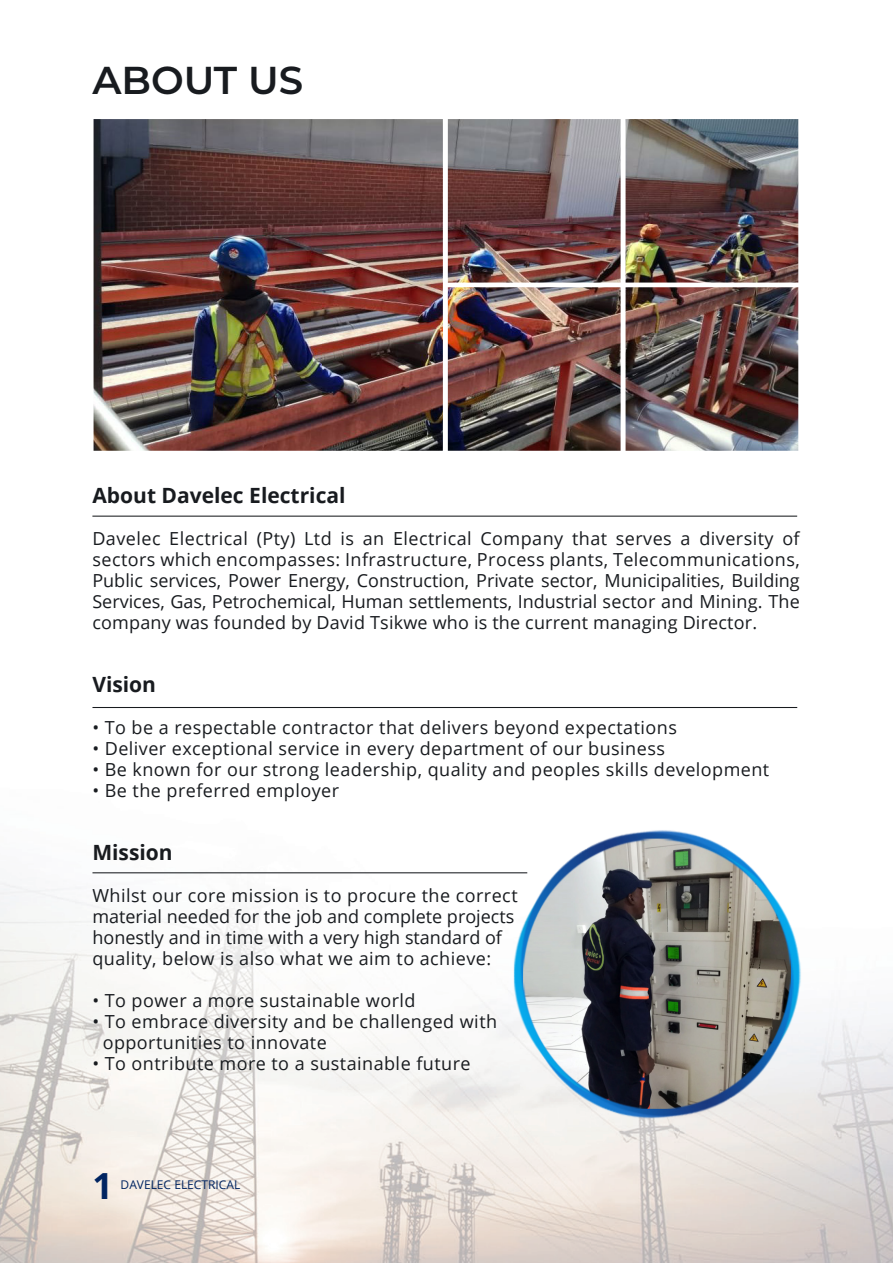
<style>
.page{position:relative;width:893px;height:1263px;background:#fff}
.page>*{position:absolute;margin:0;border:0;box-sizing:border-box;transform-origin:0 0}
.t1{font:600 38.85px "Montserrat";color:#181b1f}
.Big_Title{font:700 36px "Open Sans";color:#002461}
.t2{font:700 21px "Open Sans";color:#181b1f}
.t3{font:18px/21px "Open Sans";letter-spacing:.025em;color:#181b1f;text-align:justify}
.t4{font:18px "Open Sans";color:#181b1f}
.Body_Text{font:12px "Open Sans";color:#002461}
</style>
<div class="page">
<img style="left:0;top:873px;width:893px;height:390px">
<img style="left:94px;top:119px;width:704px;height:332px">
<hr style="left:92px;top:872px;width:435px;height:1px;background:#181b1f">
<img style="left:509px;top:830px;width:298px;height:295px">
<hr style="left:92px;top:707px;width:705px;height:1px;background:#181b1f">
<hr style="left:92px;top:516px;width:705px;height:1px;background:#181b1f">
<p class="t1" style="left:92px;top:52px;width:212px">ABOUT US</p>
<p class="t2" style="left:92px;top:480px;width:255px">About Davelec Electrical</p>
<p class="t3" style="left:92px;top:527px;width:709px">Davelec Electrical (Pty) Ltd is an Electrical Company that serves a diversity of sectors which encompasses: Infrastructure, Process plants, Telecommunications, Public services, Power Energy, Construction, Private sector, Municipalities, Building Services, Gas, Petrochemical, Human settlements, Industrial sector and Mining. The company was founded by David Tsikwe who is the current managing Director.</p>
<p class="t2" style="left:92px;top:669px;width:65px">Vision</p>
<p class="t3" style="left:92px;top:716px;width:586px">• To be a respectable contractor that delivers beyond expectations</p>
<p class="t3" style="left:92px;top:737px;width:574px">• Deliver exceptional service in every department of our business</p>
<p class="t3" style="left:92px;top:758px;width:678px">• Be known for our strong leadership, quality and peoples skills development</p>
<p class="t3" style="left:92px;top:779px;width:248px">• Be the preferred employer</p>
<p class="t2" style="left:92px;top:837px;width:82px">Mission</p>
<p class="t3" style="left:92px;top:884px;width:427px">Whilst our core mission is to procure the correct</p>
<p class="t4" style="left:92px;top:904px;width:423px">material needed for the job and complete projects</p>
<p class="t4" style="left:92px;top:925px;width:411px">honestly and in time with a very high standard of</p>
<p class="t3" style="left:92px;top:947px;width:400px">quality, below is also what we aim to achieve:</p>
<p class="t3" style="left:92px;top:989px;width:325px">• To power a more sustainable world</p>
<p class="t3" style="left:92px;top:1010px;width:406px">• To embrace diversity and be challenged with</p>
<p class="t3" style="left:103px;top:1031px;width:226px">opportunities to innovate</p>
<p class="t3" style="left:92px;top:1052px;width:380px">• To ontribute more to a sustainable future</p>
<p class="Big_Title" style="left:92px;top:1160px;width:22px">1</p>
<p class="Body_Text" style="left:121px;top:1176px;width:121px">DAVELEC ELECTRICAL</p>
</div>
